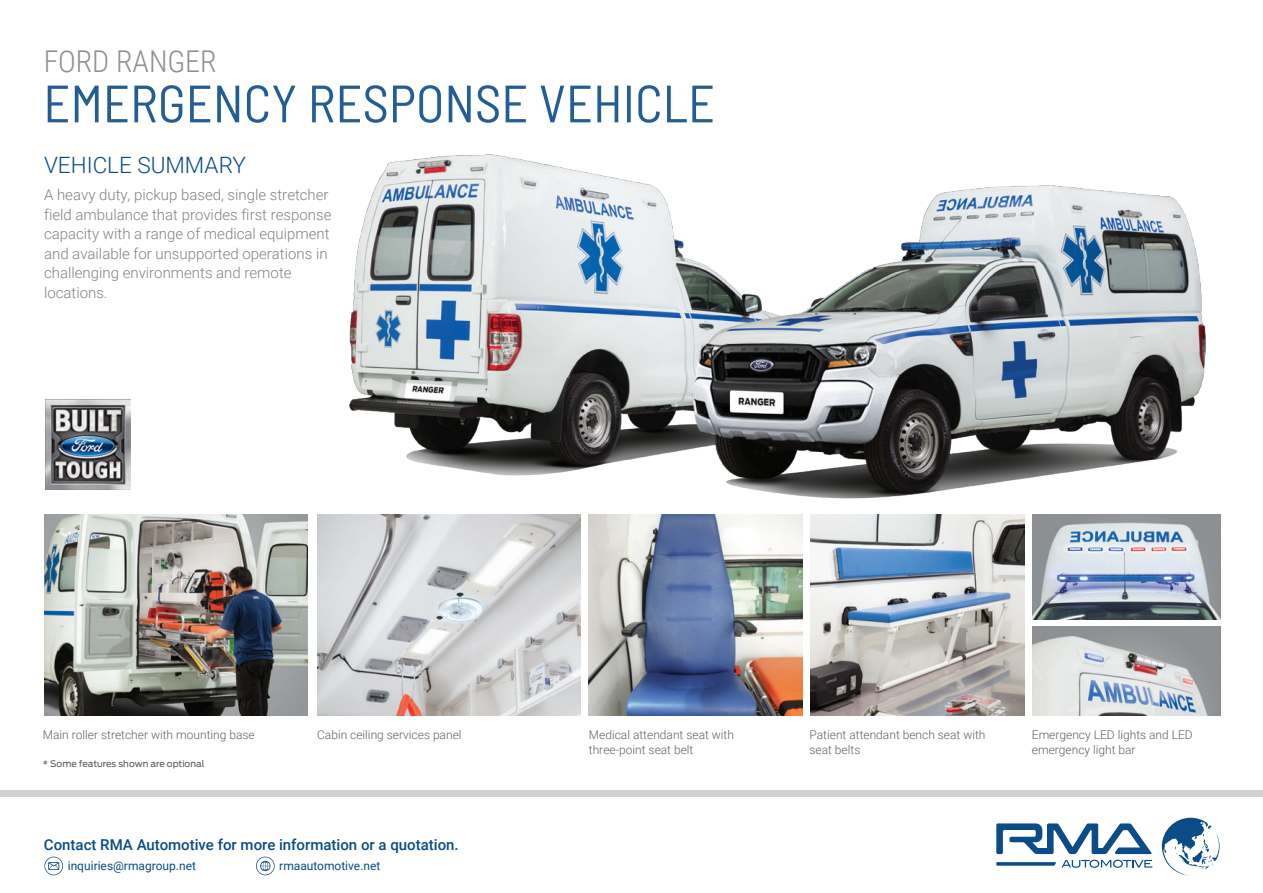
<style>
.page{position:relative;width:1263px;height:893px;background:#fff}
.page>*{position:absolute;margin:0;border:0;box-sizing:border-box;transform-origin:0 0}
.t1{font:semi-condensed 52.5px "Barlow";color:#0b4b87}
.t2{font:300 30px "Roboto Condensed";color:#808285}
.t3{font:300 22.5px "Roboto";color:#094c88}
.t4{font:300 15px/19.5px "Roboto";color:#808285}
.t5{font:500 15px "Roboto";color:#0b4b87}
.t6{font:300 12px/15px "Roboto";color:#606160}
.t7{font:12px "Roboto";color:#0b4b87}
.t8{font:9px "Antenna";color:#57585a}
</style>
<div class="page">
<img style="left:349px;top:154px;width:857px;height:362px">
<img style="left:811px;top:514px;width:214px;height:202px">
<img style="left:1032px;top:514px;width:189px;height:106px">
<img style="left:317px;top:514px;width:263px;height:202px">
<img style="left:589px;top:514px;width:214px;height:202px">
<img style="left:44px;top:514px;width:264px;height:202px">
<img style="left:1032px;top:627px;width:189px;height:89px">
<img style="left:45px;top:399px;width:85px;height:90px">
<div style="left:0;top:790px;width:1263px;height:7px;background:#d1d2d4"></div>
<svg style="left:996px;top:823px;width:156px;height:31px"></svg>
<svg style="left:996px;top:860px;width:156px;height:8px"></svg>
<svg style="left:1162px;top:818px;width:58px;height:57px"></svg>
<svg style="left:44px;top:857px;width:19px;height:18px"></svg>
<svg style="left:256px;top:857px;width:19px;height:18px"></svg>
<h2 class="t2" style="left:43px;top:40px;width:175px">FORD RANGER</h2>
<h1 class="t1" style="left:43px;top:66px;width:673px">EMERGENCY RESPONSE VEHICLE</h1>
<h3 class="t3" style="left:44px;top:149px;width:203px">VEHICLE SUMMARY</h3>
<p class="t4" style="left:44px;top:184px;width:289px">A heavy duty, pickup based, single stretcher field ambulance that provides first response capacity with a range of medical equipment and available for unsupported operations in challenging environments and remote locations.</p>
<p class="t6" style="left:43px;top:726px;width:213px">Main roller stretcher with mounting base</p>
<p class="t8" style="left:43px;top:758px;width:163px">* Some features shown are optional</p>
<p class="t6" style="left:317px;top:726px;width:146px">Cabin ceiling services panel</p>
<p class="t6" style="left:809px;top:726px;width:178px">Patient attendant bench seat with seat belts</p>
<p class="t6" style="left:1032px;top:726px;width:162px">Emergency LED lights and LED emergency light bar</p>
<p class="t6" style="left:589px;top:726px;width:147px">Medical attendant seat with three-point seat belt</p>
<p class="t5" style="left:44px;top:834px;width:416px">Contact RMA Automotive for more information or a quotation.</p>
<p class="t7" style="left:68px;top:857px;width:130px">inquiries@rmagroup.net</p>
<p class="t7" style="left:279px;top:857px;width:103px">rmaautomotive.net</p>
</div>
